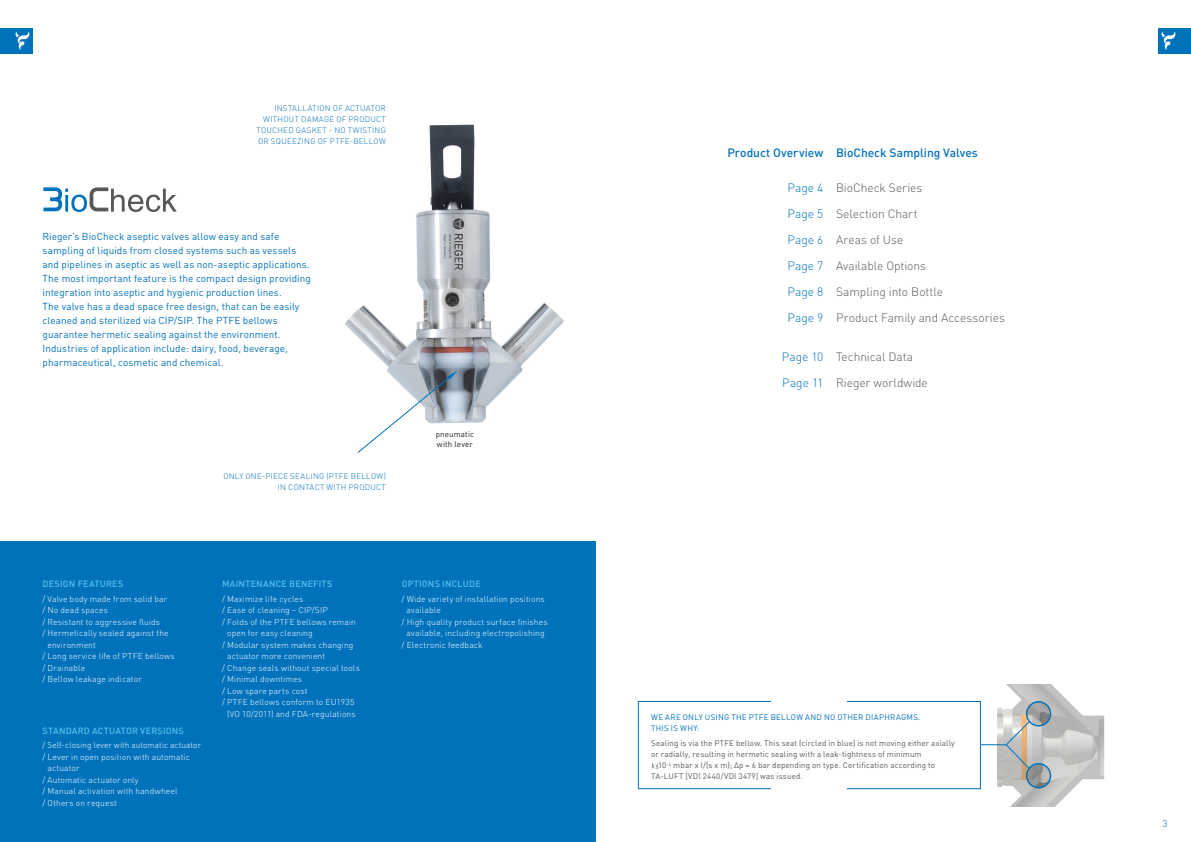
<style>
.page{position:relative;width:1191px;height:842px;background:#fff}
.page>*{position:absolute;margin:0;border:0;box-sizing:border-box;transform-origin:0 0}
.t1{font:300 12px/26px "DINOT";letter-spacing:-.005em;color:#57585a}
.t2{font:300 12px/26px "DINOT";letter-spacing:-.005em;color:#0072bc;text-align:justify}
.t3{font:500 12px "DINOT";letter-spacing:-.005em;color:#0072bc}
.t4{font:10px/14px "DINOT";letter-spacing:.005em;color:#0072bc}
.t5{font:300 10px "DINOT";color:#0072bc}
.t6{font:500 9px "DINOT";letter-spacing:.02em;color:#57c0eb}
.t7{font:300 8.5px "DINOT";letter-spacing:.015em;color:#fff}
.t8{font:300 8.5px "DINOT";letter-spacing:.015em;color:#fff;scale:.96 1}
.t9{font:8px "DINOT";letter-spacing:.015em;color:#57585a}
.t10{font:300 8px/11px "DINOT";letter-spacing:.03em;color:#0072bc;text-align:right}
.t11{font:8px/11px "DINOT";letter-spacing:.03em;color:#0072bc}
.t12{font:8px/10px "DINOT";letter-spacing:.015em;color:#231f20}
.s1{color:#fff}
.s2{font-weight:500}
</style>
<div class="page">
<div style="left:1158px;top:28px;width:33px;height:26px;background:#0072bc"></div>
<svg style="left:1161px;top:31px;width:14px;height:19px"></svg>
<div style="left:0;top:28px;width:33px;height:26px;background:#0072bc"></div>
<svg style="left:15px;top:31px;width:14px;height:19px"></svg>
<img style="left:345px;top:124px;width:219px;height:299px">
<div style="left:0;top:542px;width:595px;height:300px;background:#0072bc"></div>
<svg style="left:980px;top:684px;width:125px;height:123px"></svg>
<div style="left:638px;top:701px;width:342px;height:88px;border:1px solid #0072bc"></div>
<div style="left:771px;top:698px;width:76px;height:7px;background:#fff"></div>
<div style="left:771px;top:786px;width:76px;height:5px;background:#fff"></div>
<svg style="left:357px;top:371px;width:100px;height:82px"></svg>
<svg style="left:43px;top:187px;width:134px;height:25px"></svg>
<p class="t10" style="left:256px;top:103px;width:131px">INSTALLATION OF ACTUATOR<br>WITHOUT DAMAGE OF PRODUCT<br>TOUCHED GASKET - NO TWISTING<br>OR SQUEEZING OF PTFE-BELLOW</p>
<p class="t4" style="left:43px;top:229px;width:270px">Rieger’s BioCheck aseptic valves allow easy and safe sampling of liquids from closed systems such as vessels and pipelines in aseptic as well as non-aseptic applications.<br>The most important feature is the compact design providing integration into aseptic and hygienic production lines.<br>The valve has a dead space free design, that can be easily cleaned and sterilized via CIP/SIP. The PTFE bellows guarantee hermetic sealing against the environment.<br>Industries of application include: dairy, food, beverage, pharmaceutical, cosmetic and chemical.</p>
<p class="t10" style="left:223px;top:470px;width:164px">ONLY ONE-PIECE SEALING (PTFE BELLOW)<br>IN CONTACT WITH PRODUCT</p>
<p class="t12" style="left:436px;top:429px;width:40px">pneumatic with lever</p>
<p class="t6" style="left:43px;top:577px;width:82px">DESIGN FEATURES</p>
<p class="t7" style="left:43px;top:593px;width:126px">/ Valve body made from solid bar</p>
<p class="t7" style="left:43px;top:604px;width:67px">/ No dead spaces</p>
<p class="t7" style="left:43px;top:616px;width:119px">/ Resistant to aggressive fluids</p>
<p class="t7" style="left:43px;top:627px;width:128px">/ Hermetically sealed against the</p>
<p class="t7" style="left:48px;top:639px;width:50px">environment</p>
<p class="t7" style="left:43px;top:650px;width:134px">/ Long service life of PTFE bellows</p>
<p class="t7" style="left:43px;top:662px;width:44px">/ Drainable</p>
<p class="t7" style="left:43px;top:673px;width:101px">/ Bellow leakage indicator</p>
<p class="t6" style="left:43px;top:724px;width:143px">STANDARD ACTUATOR VERSIONS</p>
<p class="t8" style="left:43px;top:740px;width:167px">/ Self-closing lever with automatic actuator</p>
<p class="t7" style="left:43px;top:751px;width:149px">/ Lever in open position with automatic</p>
<p class="t7" style="left:48px;top:763px;width:34px">actuator</p>
<p class="t7" style="left:43px;top:774px;width:97px">/ Automatic actuator only</p>
<p class="t7" style="left:43px;top:786px;width:136px">/ Manual activation with handwheel</p>
<p class="t7" style="left:43px;top:797px;width:76px">/ Others on request</p>
<p class="t6" style="left:222px;top:577px;width:112px">MAINTENANCE BENEFITS</p>
<p class="t6" style="left:402px;top:577px;width:81px">OPTIONS INCLUDE</p>
<p class="t7" style="left:222px;top:593px;width:83px">/ Maximize life cycles</p>
<p class="t7" style="left:222px;top:604px;width:107px">/ Ease of cleaning – CIP/SIP</p>
<p class="t7" style="left:222px;top:616px;width:135px">/ Folds of the PTFE bellows remain</p>
<p class="t7" style="left:227px;top:627px;width:87px">open for easy cleaning</p>
<p class="t7" style="left:222px;top:639px;width:133px">/ Modular system makes changing</p>
<p class="t7" style="left:227px;top:650px;width:99px">actuator more convenient</p>
<p class="t7" style="left:222px;top:662px;width:139px">/ Change seals without special tools</p>
<p class="t7" style="left:222px;top:673px;width:81px">/ Minimal downtimes</p>
<p class="t7" style="left:222px;top:685px;width:87px">/ Low spare parts cost</p>
<p class="t7" style="left:222px;top:696px;width:134px">/ PTFE bellows conform to EU1935</p>
<p class="t7" style="left:227px;top:708px;width:130px">(VO 10/2011) and FDA-regulations</p>
<p class="t7" style="left:402px;top:593px;width:145px">/ Wide variety of installation positions</p>
<p class="t7" style="left:407px;top:604px;width:36px">available</p>
<p class="t7" style="left:402px;top:616px;width:147px">/ High quality product surface finishes</p>
<p class="t7" style="left:407px;top:627px;width:139px">available, including electropolishing</p>
<p class="t7" style="left:402px;top:639px;width:83px">/ Electronic feedback</p>
<h1 class="t3" style="left:727px;top:145px;width:252px">Product Overview BioCheck Sampling Valves</h1>
<h1 class="t1" style="left:836px;top:174px;width:170px">BioCheck Series<br>Selection Chart<br>Areas of Use<br>Available Options<br>Sampling into Bottle<br>Product Family and Accessories</h1>
<h1 class="t1" style="left:836px;top:343px;width:93px">Technical Data<br>Rieger worldwide</h1>
<h1 class="t2" style="left:787px;top:174px;width:37px">Page 4<br>Page 5<br>Page 6<br>Page 7<br>Page 8<br>Page 9</h1>
<h1 class="t2" style="left:781px;top:343px;width:43px">Page 10<br>Page 11</h1>
<p class="t11" style="left:651px;top:711px;width:271px">WE ARE ONLY USING THE PTFE BELLOW AND NO OTHER DIAPHRAGMS.<br>THIS IS WHY:</p>
<p class="t9" style="left:651px;top:738px;width:305px">Sealing is via the PTFE bellow. This seat (circled in blue) is not moving either axially</p>
<p class="t9" style="left:651px;top:749px;width:278px">or radially, resulting in hermetic sealing with a leak-tightness of minimum <span class="s1">√</span></p>
<p class="t9" style="left:655px;top:760px;width:281px">&lt;<span class="s2">_</span>10<sup>-4</sup> mbar x I/(s x m); Δp = 6 bar depending on type. Certification according to</p>
<p class="t9" style="left:651px;top:771px;width:153px">TA-LUFT [VDI 2440/VDI 3479] was issued.</p>
<p class="t5" style="left:1162px;top:816px;width:7px">3</p>
</div>
